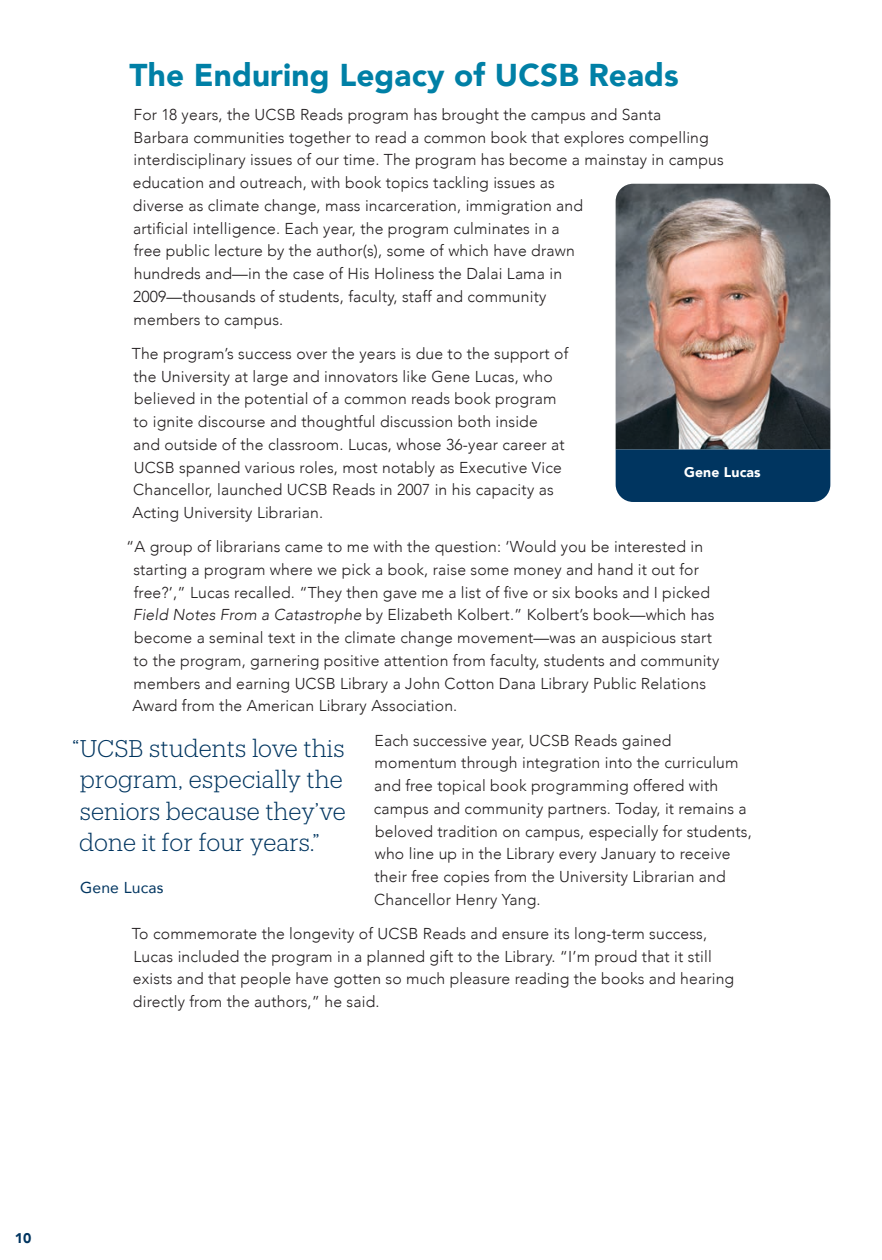
<style>
.page{position:relative;width:882px;height:1260px;background:#fff}
.page>*{position:absolute;margin:0;border:0;box-sizing:border-box;transform-origin:0 0}
.B_Head_18_-_Elmo{font:900 31.5px "Avenir";letter-spacing:.005em;color:#0080a6}
.Quote_Large_-_Bella{font:300 23.62px/31.5px "Produkt";letter-spacing:.005em;color:#003560}
.Body_9_13_grid_Bartolo{font:300 15.75px/22.8px "Avenir";letter-spacing:.01em;color:#231f20}
.Quote_Large_-_Bella-2{font:15.75px "Avenir";letter-spacing:.01em;color:#003560}
.Captions_White__centered{font:900 14px "Avenir";letter-spacing:.01em;color:#fff}
.t1{font:900 14px "Avenir";color:#003560}
.s1{font-style:italic}
</style>
<div class="page">
<img style="left:616px;top:184px;width:214px;height:265px">
<div style="left:616px;top:449px;width:214px;height:53px;background:#003560"></div>
<p class="B_Head_18_-_Elmo" style="left:130px;top:48px;width:551px">The Enduring Legacy of UCSB Reads</p>
<p class="Body_9_13_grid_Bartolo" style="left:133px;top:103px;width:592px">For 18 years, the UCSB Reads program has brought the campus and Santa<br>Barbara communities together to read a common book that explores compelling interdisciplinary issues of our time. The program has become a mainstay in campus education and outreach, with book topics tackling issues as<br>diverse as climate change, mass incarceration, immigration and<br>artificial intelligence. Each year, the program culminates in a<br>free public lecture by the author(s), some of which have drawn<br>hundreds and—in the case of His Holiness the Dalai Lama in<br>2009—thousands of students, faculty, staff and community<br>members to campus.</p>
<p class="Body_9_13_grid_Bartolo" style="left:132px;top:342px;width:438px">The program’s success over the years is due to the support of the University at large and innovators like Gene Lucas, who believed in the potential of a common reads book program to ignite discourse and thoughtful discussion both inside<br>and outside of the classroom. Lucas, whose 36-year career at UCSB spanned various roles, most notably as Executive Vice Chancellor, launched UCSB Reads in 2007 in his capacity as Acting University Librarian.</p>
<p class="Body_9_13_grid_Bartolo" style="left:133px;top:535px;width:588px;text-indent:-6px">“A group of librarians came to me with the question: ‘Would you be interested in starting a program where we pick a book, raise some money and hand it out for free?’,” Lucas recalled. “They then gave me a list of five or six books and I picked <span class="s1">Field Notes From a Catastrophe</span> by Elizabeth Kolbert.” Kolbert’s book—which has become a seminal text in the climate change movement—was an auspicious start to the program, garnering positive attention from faculty, students and community members and earning UCSB Library a John Cotton Dana Library Public Relations Award from the American Library Association.</p>
<p class="Body_9_13_grid_Bartolo" style="left:374px;top:729px;width:380px">Each successive year, UCSB Reads gained momentum through integration into the curriculum and free topical book programming offered with campus and community partners. Today, it remains a beloved tradition on campus, especially for students, who line up in the Library every January to receive their free copies from the University Librarian and Chancellor Henry Yang.</p>
<p class="Body_9_13_grid_Bartolo" style="left:132px;top:922px;width:604px">To commemorate the longevity of UCSB Reads and ensure its long-term success, Lucas included the program in a planned gift to the Library. “I’m proud that it still exists and that people have gotten so much pleasure reading the books and hearing directly from the authors,” he said.</p>
<p class="Captions_White__centered" style="left:684px;top:461px;width:78px">Gene Lucas</p>
<p class="Quote_Large_-_Bella" style="left:72px;top:731px;width:275px">“UCSB students love this program, especially the seniors because they’ve done it for four years.”</p>
<p class="Quote_Large_-_Bella-2" style="left:80px;top:875px;width:85px">Gene Lucas</p>
<p class="t1" style="left:15px;top:1226px;width:18px">10</p>
</div>
